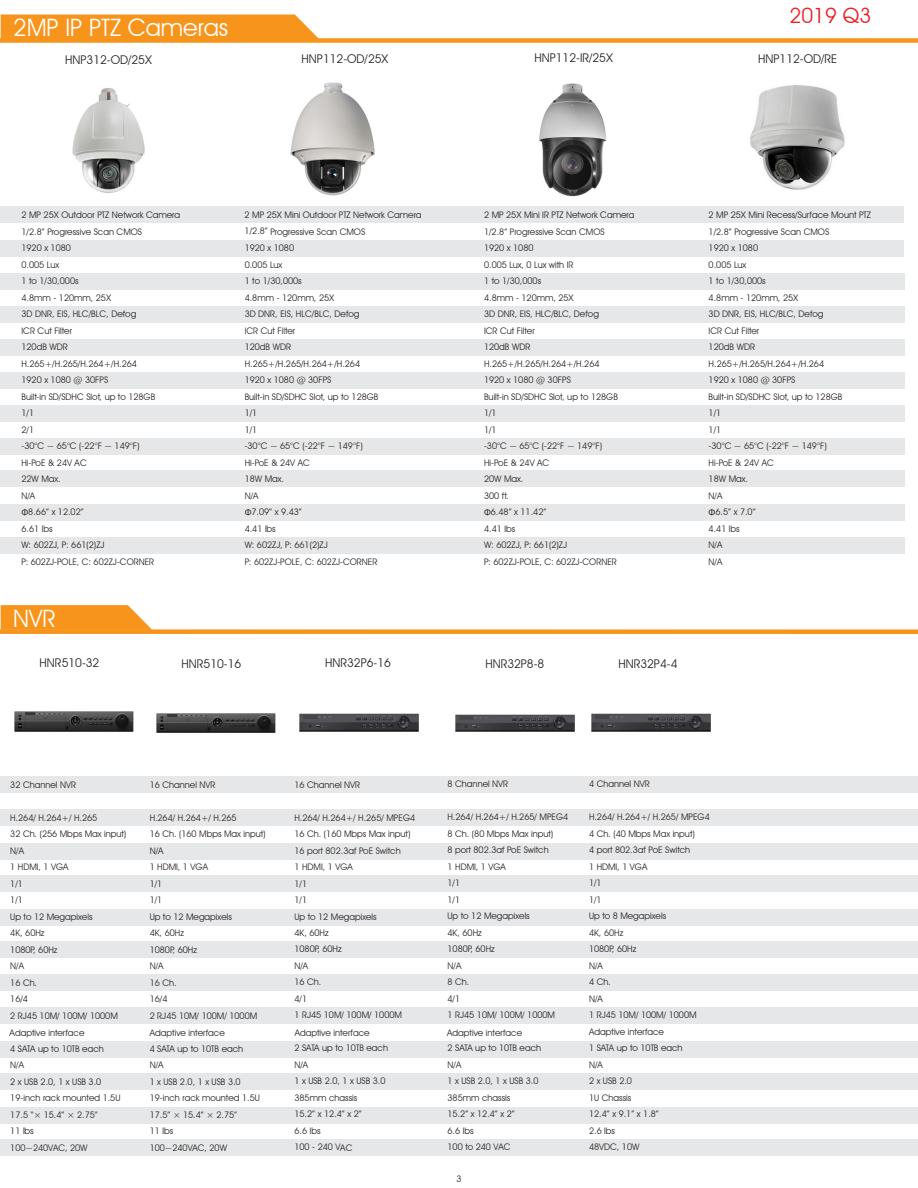
<style>
.page{position:relative;width:918px;height:1188px;background:#fff}
.page>*{position:absolute;margin:0;border:0;box-sizing:border-box;transform-origin:0 0}
.t1{font:24px "Avant Garde IT Cby BT";color:#fff}
.t2{font:21px "Avant Garde IT Cby BT";color:#ed1e24}
.t3{font:12px "Avant Garde IT Cby BT";color:#231f20}
.t4{font:9px/16.5px "Avant Garde IT Cby BT";color:#231f20}
.s1{font-family:"Calibri"}
</style>
<div class="page">
<div style="left:0;top:809px;width:918px;height:17px;background:#e6e7e8"></div>
<div style="left:0;top:777px;width:918px;height:16px;background:#e6e7e8"></div>
<div style="left:0;top:942px;width:918px;height:16px;background:#e6e7e8"></div>
<div style="left:0;top:975px;width:918px;height:16px;background:#e6e7e8"></div>
<div style="left:0;top:1074px;width:918px;height:16px;background:#e6e7e8"></div>
<div style="left:0;top:875px;width:918px;height:17px;background:#e6e7e8"></div>
<div style="left:0;top:1008px;width:918px;height:16px;background:#e6e7e8"></div>
<div style="left:0;top:1140px;width:918px;height:16px;background:#e6e7e8"></div>
<div style="left:0;top:843px;width:918px;height:16px;background:#e6e7e8"></div>
<div style="left:0;top:1107px;width:918px;height:16px;background:#e6e7e8"></div>
<div style="left:0;top:909px;width:918px;height:16px;background:#e6e7e8"></div>
<div style="left:0;top:1041px;width:918px;height:16px;background:#e6e7e8"></div>
<div style="left:0;top:207px;width:904px;height:16px;background:#e6e7e8"></div>
<div style="left:0;top:240px;width:904px;height:17px;background:#e6e7e8"></div>
<div style="left:0;top:339px;width:904px;height:17px;background:#e6e7e8"></div>
<div style="left:0;top:373px;width:904px;height:16px;background:#e6e7e8"></div>
<div style="left:0;top:504px;width:904px;height:17px;background:#e6e7e8"></div>
<div style="left:0;top:273px;width:904px;height:17px;background:#e6e7e8"></div>
<div style="left:0;top:405px;width:904px;height:17px;background:#e6e7e8"></div>
<div style="left:0;top:438px;width:904px;height:17px;background:#e6e7e8"></div>
<div style="left:0;top:537px;width:904px;height:17px;background:#e6e7e8"></div>
<div style="left:0;top:306px;width:904px;height:16px;background:#e6e7e8"></div>
<div style="left:0;top:471px;width:904px;height:16px;background:#e6e7e8"></div>
<div style="left:0;top:38px;width:918px;height:5px;background:#f7941c"></div>
<div style="left:0;top:629px;width:918px;height:5px;background:#f7941c"></div>
<img style="left:72px;top:88px;width:73px;height:105px">
<img style="left:290px;top:82px;width:85px;height:113px">
<img style="left:539px;top:83px;width:68px;height:114px">
<img style="left:750px;top:85px;width:95px;height:105px">
<svg style="left:1px;top:14px;width:318px;height:25px;background:#f79a28"></svg>
<svg style="left:1px;top:605px;width:151px;height:25px;background:#f79d2f"></svg>
<img style="left:592px;top:713px;width:118px;height:18px">
<img style="left:455px;top:714px;width:119px;height:18px">
<img style="left:299px;top:713px;width:119px;height:18px">
<img style="left:14px;top:711px;width:119px;height:21px">
<img style="left:156px;top:713px;width:119px;height:20px">
<h1 class="t1" style="left:13px;top:13px;width:217px">2MP IP PTZ Cameras</h1>
<h2 class="t2" style="left:790px;top:3px;width:83px">2019 Q3</h2>
<p class="t3" style="left:65px;top:52px;width:88px">HNP312-OD/25X</p>
<p class="t3" style="left:302px;top:52px;width:88px">HNP112-OD/25X</p>
<p class="t3" style="left:534px;top:51px;width:80px">HNP112-IR/25X</p>
<p class="t3" style="left:758px;top:52px;width:81px">HNP112-OD/RE</p>
<p class="t4" style="left:21px;top:207px;width:160px">2 MP 25X Outdoor PTZ Network Camera<br>1/2.8” Progressive Scan CMOS<br>1920 x 1080<br>0.005 Lux<br>1 to 1/30,000s<br>4.8mm - 120mm, 25X<br>3D DNR, EIS, HLC/BLC, Defog<br>ICR Cut Filter<br>120dB WDR<br>H.265+/H.265/H.264+/H.264<br>1920 x 1080 @ 30FPS<br>Built-in SD/SDHC Slot, up to 128GB<br>1/1<br>2/1<br>-30°C ~ 65°C (-22°F ~ 149°F)<br>Hi-PoE &amp; 24V AC<br>22W Max.<br>N/A<br><span class="s1">Φ</span>8.66” x 12.02”<br>6.61 lbs<br>W: 602ZJ, P: 661(2)ZJ<br>P: 602ZJ-POLE, C: 602ZJ-CORNER</p>
<p class="t4" style="left:245px;top:206px;width:178px">2 MP 25X Mini Outdoor PTZ Network Camera<br>1/2.8” Progressive Scan CMOS<br>1920 x 1080<br>0.005 Lux<br>1 to 1/30,000s<br>4.8mm - 120mm, 25X<br>3D DNR, EIS, HLC/BLC, Defog<br>ICR Cut Filter<br>120dB WDR<br>H.265+/H.265/H.264+/H.264<br>1920 x 1080 @ 30FPS<br>Built-in SD/SDHC Slot, up to 128GB<br>1/1<br>1/1<br>-30°C ~ 65°C (-22°F ~ 149°F)<br>Hi-PoE &amp; 24V AC<br>18W Max.<br>N/A<br><span class="s1">Φ</span>7.09” x 9.43”<br>4.41 lbs<br>W: 602ZJ, P: 661(2)ZJ<br>P: 602ZJ-POLE, C: 602ZJ-CORNER</p>
<p class="t4" style="left:484px;top:207px;width:152px">2 MP 25X Mini IR PTZ Network Camera<br>1/2.8” Progressive Scan CMOS<br>1920 x 1080<br>0.005 Lux, 0 Lux with IR<br>1 to 1/30,000s<br>4.8mm - 120mm, 25X<br>3D DNR, EIS, HLC/BLC, Defog<br>ICR Cut Filter<br>120dB WDR<br>H.265+/H.265/H.264+/H.264<br>1920 x 1080 @ 30FPS<br>Built-in SD/SDHC Slot, up to 128GB<br>1/1<br>1/1<br>-30°C ~ 65°C (-22°F ~ 149°F)<br>Hi-PoE &amp; 24V AC<br>20W Max.<br>300 ft.<br><span class="s1">Φ</span>6.48” x 11.42”<br>4.41 lbs<br>W: 602ZJ, P: 661(2)ZJ<br>P: 602ZJ-POLE, C: 602ZJ-CORNER</p>
<p class="t4" style="left:709px;top:207px;width:164px">2 MP 25X Mini Recess/Surface Mount PTZ<br>1/2.8” Progressive Scan CMOS<br>1920 x 1080<br>0.005 Lux<br>1 to 1/30,000s<br>4.8mm - 120mm, 25X<br>3D DNR, EIS, HLC/BLC, Defog<br>ICR Cut Filter<br>120dB WDR<br>H.265+/H.265/H.264+/H.264<br>1920 x 1080 @ 30FPS<br>Built-in SD/SDHC Slot, up to 128GB<br>1/1<br>1/1<br>-30°C ~ 65°C (-22°F ~ 149°F)<br>Hi-PoE &amp; 24V AC<br>18W Max.<br>N/A<br><span class="s1">Φ</span>6.5” x 7.0”<br>4.41 lbs<br>N/A<br>N/A</p>
<h1 class="t1" style="left:13px;top:604px;width:44px">NVR</h1>
<h3 class="t3" style="left:40px;top:656px;width:61px">HNR510-32</h3>
<h3 class="t3" style="left:182px;top:657px;width:61px">HNR510-16</h3>
<h3 class="t3" style="left:325px;top:655px;width:67px">HNR32P6-16</h3>
<p class="t3" style="left:485px;top:656px;width:61px">HNR32P8-8</p>
<p class="t3" style="left:618px;top:657px;width:61px">HNR32P4-4</p>
<p class="t4" style="left:10px;top:776px;width:67px">32 Channel NVR</p>
<p class="t4" style="left:10px;top:809px;width:117px">H.264/ H.264+/ H.265<br>32 Ch. (256 Mbps Max input)<br>N/A<br>1 HDMI, 1 VGA<br>1/1<br>1/1<br>Up to 12 Megapixels<br>4K, 60Hz<br>1080P, 60Hz<br>N/A<br>16 Ch.<br>16/4<br>2 RJ45 10M/ 100M/ 1000M</p>
<p class="t4" style="left:10px;top:1040px;width:112px">4 SATA up to 10TB each<br>N/A<br>2 x USB 2.0, 1 x USB 3.0<br>19-inch rack mounted 1.5U<br>17.5 “× 15.4” × 2.75”<br>11 lbs<br>100~240VAC, 20W</p>
<p class="t4" style="left:10px;top:1024px;width:76px">Adaptive interface</p>
<p class="t4" style="left:150px;top:776px;width:67px">16 Channel NVR</p>
<p class="t4" style="left:150px;top:809px;width:117px">H.264/ H.264+/ H.265<br>16 Ch. (160 Mbps Max input)<br>N/A<br>1 HDMI, 1 VGA<br>1/1<br>1/1<br>Up to 12 Megapixels<br>4K, 60Hz<br>1080P, 60Hz<br>N/A<br>16 Ch.<br>16/4<br>2 RJ45 10M/ 100M/ 1000M</p>
<p class="t4" style="left:150px;top:1040px;width:112px">4 SATA up to 10TB each<br>N/A<br>1 x USB 2.0, 1 x USB 3.0<br>19-inch rack mounted 1.5U<br>17.5” × 15.4” × 2.75”<br>11 lbs<br>100~240VAC, 20W</p>
<p class="t4" style="left:150px;top:1024px;width:76px">Adaptive interface</p>
<p class="t4" style="left:294px;top:776px;width:67px">16 Channel NVR</p>
<p class="t4" style="left:294px;top:809px;width:122px">H.264/ H.264+/ H.265/ MPEG4<br>16 Ch. (160 Mbps Max input)<br>16 port 802.3af PoE Switch<br>1 HDMI, 1 VGA<br>1/1<br>1/1<br>Up to 12 Megapixels<br>4K, 60Hz<br>1080P, 60Hz<br>N/A<br>16 Ch.<br>4/1<br>1 RJ45 10M/ 100M/ 1000M</p>
<p class="t4" style="left:294px;top:1040px;width:95px">2 SATA up to 10TB each<br>N/A<br>1 x USB 2.0, 1 x USB 3.0<br>385mm chassis<br>15.2” x 12.4” x 2”<br>6.6 lbs<br>100 - 240 VAC</p>
<p class="t4" style="left:295px;top:1025px;width:76px">Adaptive interface</p>
<p class="t4" style="left:448px;top:776px;width:62px">8 Channel NVR</p>
<p class="t4" style="left:448px;top:809px;width:122px">H.264/ H.264+/ H.265/ MPEG4<br>8 Ch. (80 Mbps Max input)<br>8 port 802.3af PoE Switch<br>1 HDMI, 1 VGA<br>1/1<br>1/1<br>Up to 12 Megapixels<br>4K, 60Hz<br>1080P, 60Hz<br>N/A<br>8 Ch.<br>4/1<br>1 RJ45 10M/ 100M/ 1000M</p>
<p class="t4" style="left:448px;top:1040px;width:95px">2 SATA up to 10TB each<br>N/A<br>1 x USB 2.0, 1 x USB 3.0<br>385mm chassis<br>15.2” x 12.4” x 2”<br>6.6 lbs<br>100 to 240 VAC</p>
<p class="t4" style="left:589px;top:776px;width:62px">4 Channel NVR</p>
<p class="t4" style="left:589px;top:809px;width:122px">H.264/ H.264+/ H.265/ MPEG4<br>4 Ch. (40 Mbps Max input)<br>4 port 802.3af PoE Switch<br>1 HDMI, 1 VGA<br>1/1<br>1/1<br>Up to 8 Megapixels<br>4K, 60Hz<br>1080P, 60Hz<br>N/A<br>4 Ch.<br>N/A<br>1 RJ45 10M/ 100M/ 1000M</p>
<p class="t4" style="left:589px;top:1040px;width:95px">1 SATA up to 10TB each<br>N/A<br>2 x USB 2.0<br>1U Chassis<br>12.4” x 9.1” x 1.8”<br>2.6 lbs<br>48VDC, 10W</p>
<p class="t4" style="left:447px;top:1024px;width:76px">Adaptive interface</p>
<p class="t4" style="left:589px;top:1024px;width:76px">Adaptive interface</p>
<p class="t4" style="left:456px;top:1170px;width:7px">3</p>
</div>
